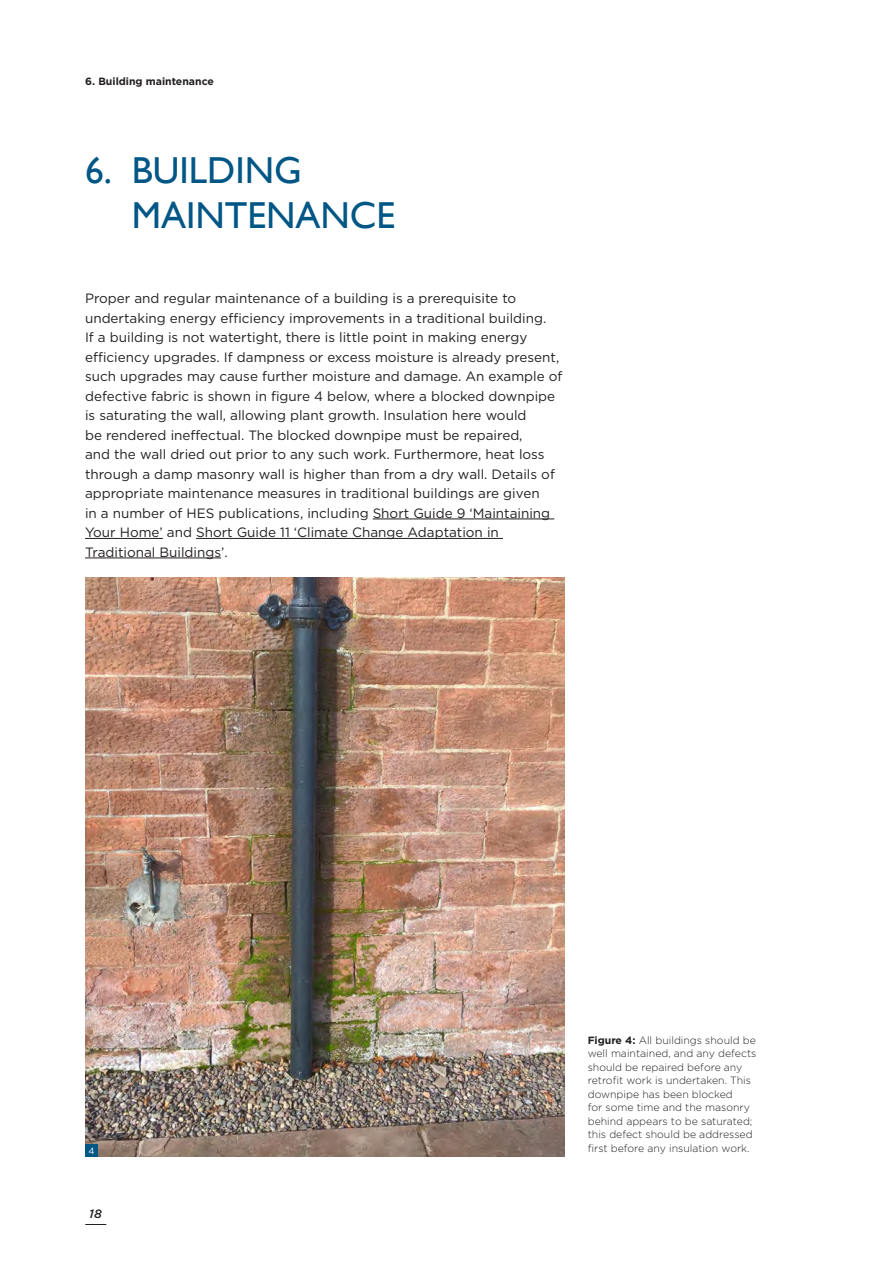
<style>
.page{position:relative;width:893px;height:1263px;background:#fff}
.page>*{position:absolute;margin:0;border:0;box-sizing:border-box;transform-origin:0 0}
.t1{font:37.5px/45px "Gill Sans";color:#005685}
.t2{font:13.5px/19.5px "Gotham";color:#231f20}
.t3{font:italic 500 12px "Gotham";color:#231f20}
.t4{font:300 10.5px/13.5px "Gotham";color:#231f20}
.t5{font:700 10.5px "Gotham";color:#231f20}
.t6{font:9px "Gotham";color:#fff}
.s1{font-weight:700}
</style>
<div class="page">
<svg style="left:85px;top:1224px;width:21px;height:1px"></svg>
<hr style="left:373px;top:519px;width:181px;height:1px;background:#231f20">
<hr style="left:85px;top:538px;width:78px;height:1px;background:#231f20">
<hr style="left:196px;top:538px;width:307px;height:1px;background:#231f20">
<hr style="left:85px;top:558px;width:136px;height:1px;background:#231f20">
<img style="left:85px;top:578px;width:479px;height:579px">
<div style="left:85px;top:1144px;width:13px;height:13px;background:#005685"></div>
<p class="t5" style="left:85px;top:74px;width:130px">6. Building maintenance</p>
<h2 class="t1" style="left:132px;top:149px;width:265px;text-indent:-47px">6. BUILDING<br>MAINTENANCE</h2>
<p class="t2" style="left:85px;top:288px;width:479px">Proper and regular maintenance of a building is a prerequisite to undertaking energy efficiency improvements in a traditional building.<br>If a building is not watertight, there is little point in making energy efficiency upgrades. If dampness or excess moisture is already present, such upgrades may cause further moisture and damage. An example of defective fabric is shown in figure 4 below, where a blocked downpipe is saturating the wall, allowing plant growth. Insulation here would<br>be rendered ineffectual. The blocked downpipe must be repaired,<br>and the wall dried out prior to any such work. Furthermore, heat loss through a damp masonry wall is higher than from a dry wall. Details of appropriate maintenance measures in traditional buildings are given<br>in a number of HES publications, including Short Guide 9 ‘Maintaining Your Home’ and Short Guide 11 ‘Climate Change Adaptation in Traditional Buildings’.</p>
<p class="t4" style="left:588px;top:1033px;width:170px"><span class="s1">Figure 4:</span> All buildings should be well maintained, and any defects should be repaired before any retrofit work is undertaken. This downpipe has been blocked<br>for some time and the masonry behind appears to be saturated; this defect should be addressed</p>
<p class="t6" style="left:88px;top:1145px;width:8px">4</p>
<p class="t4" style="left:588px;top:1141px;width:163px">first before any insulation work.</p>
<p class="t3" style="left:89px;top:1206px;width:14px">18</p>
</div>
